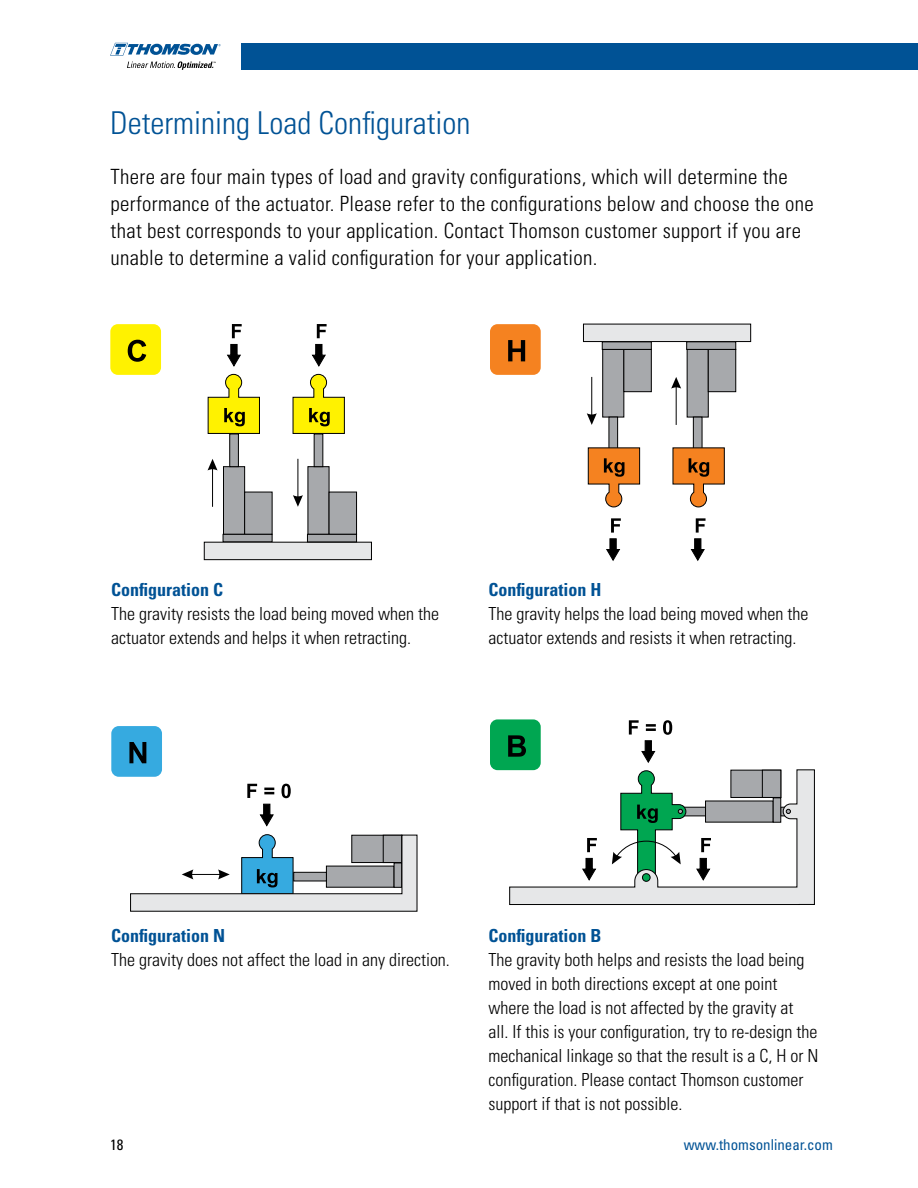
<style>
.page{position:relative;width:918px;height:1188px;background:#fff}
.page>*{position:absolute;margin:0;border:0;box-sizing:border-box;transform-origin:0 0}
.t1{font:300 condensed 31.5px "Univers";color:#005295}
.t2{font:300 condensed 21px/27px "Univers";letter-spacing:.015em;color:#000}
.t3{font:300 condensed 18px/24px "Univers";color:#000}
.t4{font:700 condensed 18px "Univers";color:#005295}
.t5{font:condensed 15px "Univers LT Std";color:#005295}
.t6{font:condensed 15px "Univers LT Std";color:#000}
</style>
<div class="page">
<div style="left:242px;top:43px;width:676px;height:27px;background:#005295"></div>
<svg style="left:110px;top:43px;width:111px;height:27px"></svg>
<div style="left:223px;top:466px;width:22px;height:69px;background:#a7a9ac;border:1px solid #000"></div>
<div style="left:244px;top:492px;width:29px;height:43px;background:#a7a9ac;border:1px solid #000"></div>
<div style="left:223px;top:534px;width:50px;height:8px;background:#a7a9ac;border:1px solid #000"></div>
<div style="left:229px;top:434px;width:10px;height:33px;background:#a7a9ac;border:1px solid #000"></div>
<div style="left:204px;top:542px;width:168px;height:18px;background:#e6e7e8;border:1px solid #000"></div>
<hr style="left:212px;top:465px;width:1px;height:42px;background:#000">
<svg style="left:208px;top:459px;width:10px;height:11px"></svg>
<div style="left:307px;top:466px;width:23px;height:69px;background:#a7a9ac;border:1px solid #000"></div>
<div style="left:329px;top:492px;width:28px;height:43px;background:#a7a9ac;border:1px solid #000"></div>
<div style="left:307px;top:534px;width:50px;height:8px;background:#a7a9ac;border:1px solid #000"></div>
<div style="left:314px;top:434px;width:9px;height:33px;background:#a7a9ac"></div>
<hr style="left:297px;top:459px;width:1px;height:42px;background:#000">
<svg style="left:293px;top:495px;width:10px;height:12px"></svg>
<div style="left:110px;top:324px;width:51px;height:51px;background:#fff200;border-radius:8px"></div>
<svg style="left:128px;top:340px;width:18px;height:22px"></svg>
<svg style="left:207px;top:344px;width:53px;height:90px"></svg>
<svg style="left:232px;top:324px;width:10px;height:14px"></svg>
<svg style="left:292px;top:344px;width:53px;height:90px"></svg>
<svg style="left:317px;top:324px;width:10px;height:14px"></svg>
<div style="left:490px;top:719px;width:51px;height:51px;background:#00a651;border-radius:8px"></div>
<svg style="left:508px;top:720px;width:307px;height:185px"></svg>
<svg style="left:130px;top:834px;width:288px;height:78px"></svg>
<div style="left:111px;top:726px;width:51px;height:51px;background:#36aae0;border-radius:8px"></div>
<svg style="left:129px;top:742px;width:17px;height:21px"></svg>
<svg style="left:247px;top:784px;width:28px;height:43px"></svg>
<svg style="left:282px;top:784px;width:9px;height:14px"></svg>
<div style="left:602px;top:349px;width:22px;height:69px;background:#a7a9ac;border:1px solid #000"></div>
<div style="left:623px;top:349px;width:29px;height:43px;background:#a7a9ac;border:1px solid #000"></div>
<div style="left:602px;top:341px;width:50px;height:9px;background:#a7a9ac;border:1px solid #000"></div>
<div style="left:608px;top:417px;width:10px;height:33px;background:#a7a9ac;border:1px solid #000"></div>
<div style="left:583px;top:324px;width:168px;height:18px;background:#e6e7e8"></div>
<div style="left:583px;top:324px;width:168px;height:18px;border:1px solid #000"></div>
<hr style="left:591px;top:377px;width:1px;height:42px;background:#000">
<svg style="left:587px;top:413px;width:10px;height:12px"></svg>
<div style="left:687px;top:349px;width:22px;height:69px;background:#a7a9ac"></div>
<div style="left:708px;top:349px;width:28px;height:43px;background:#a7a9ac;border:1px solid #000"></div>
<div style="left:686px;top:341px;width:50px;height:9px;background:#a7a9ac;border:1px solid #000"></div>
<div style="left:693px;top:417px;width:10px;height:33px;background:#a7a9ac;border:1px solid #000"></div>
<hr style="left:676px;top:383px;width:1px;height:42px;background:#000">
<svg style="left:671px;top:377px;width:10px;height:12px"></svg>
<svg style="left:587px;top:447px;width:54px;height:61px"></svg>
<div style="left:490px;top:324px;width:51px;height:51px;background:#f58220;border-radius:8px"></div>
<svg style="left:508px;top:340px;width:17px;height:21px"></svg>
<svg style="left:606px;top:518px;width:15px;height:43px"></svg>
<svg style="left:672px;top:447px;width:53px;height:61px"></svg>
<svg style="left:690px;top:518px;width:16px;height:43px"></svg>
<h1 class="t1" style="left:110px;top:104px;width:362px">Determining Load Configuration</h1>
<p class="t2" style="left:111px;top:163px;width:705px">There are four main types of load and gravity configurations, which will determine the performance of the actuator. Please refer to the configurations below and choose the one that best corresponds to your application. Contact Thomson customer support if you are unable to determine a valid configuration for your application.</p>
<p class="t4" style="left:111px;top:579px;width:114px">Configuration C</p>
<p class="t3" style="left:111px;top:602px;width:329px">The gravity resists the load being moved when the actuator extends and helps it when retracting.</p>
<p class="t4" style="left:489px;top:579px;width:115px">Configuration H</p>
<p class="t3" style="left:489px;top:602px;width:321px">The gravity helps the load being moved when the actuator extends and resists it when retracting.</p>
<p class="t4" style="left:111px;top:924px;width:116px">Configuration N</p>
<p class="t3" style="left:111px;top:947px;width:340px">The gravity does not affect the load in any direction.</p>
<p class="t4" style="left:489px;top:924px;width:115px">Configuration B</p>
<p class="t3" style="left:489px;top:947px;width:331px">The gravity both helps and resists the load being moved in both directions except at one point where the load is not affected by the gravity at<br>all. If this is your configuration, try to re-design the mechanical linkage so that the result is a C, H or N configuration. Please contact Thomson customer support if that is not possible.</p>
<p class="t6" style="left:110px;top:1135px;width:15px">18</p>
<p class="t5" style="left:684px;top:1135px;width:151px">www.thomsonlinear.com</p>
</div>
